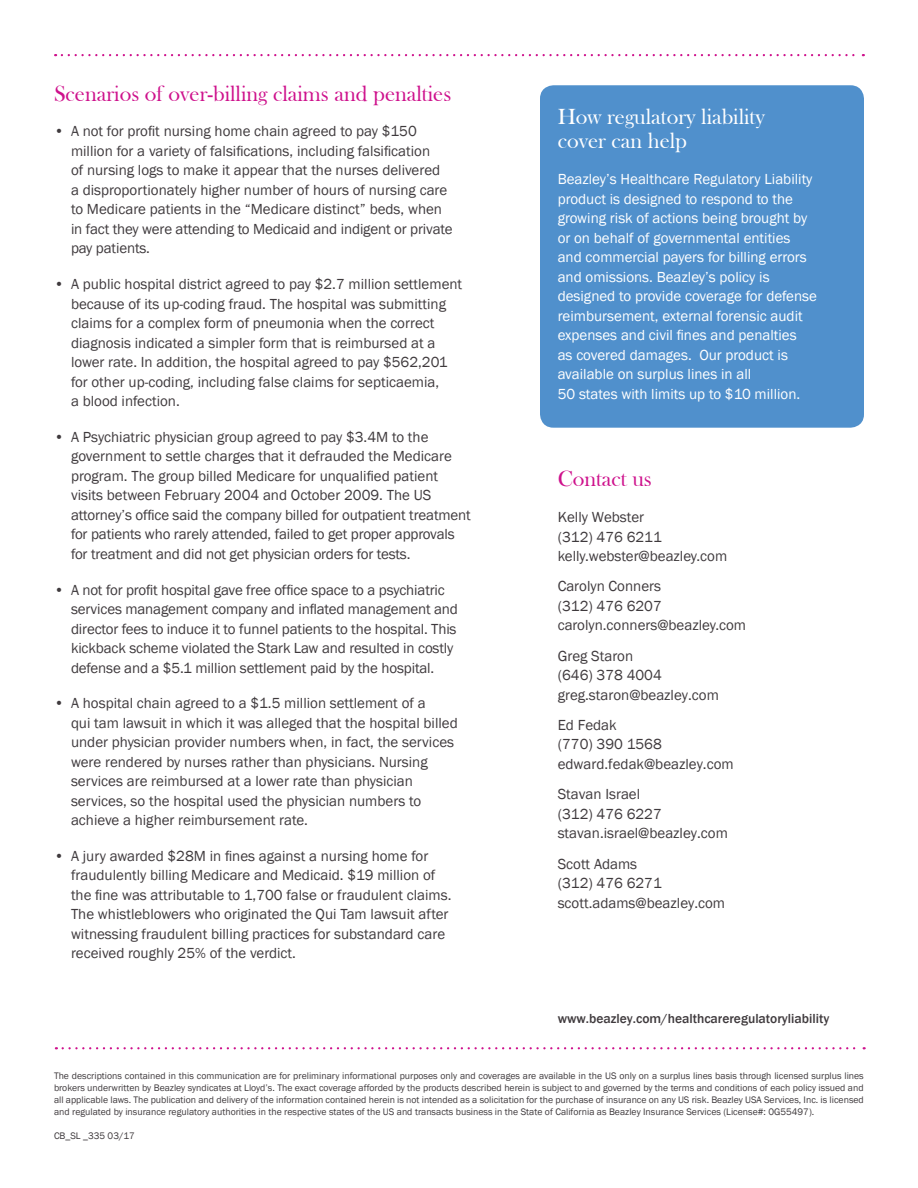
<style>
.page{position:relative;width:918px;height:1188px;background:#fff}
.page>*{position:absolute;margin:0;border:0;box-sizing:border-box;transform-origin:0 0}
.BODY{font:22.5px "Bask Old Face";color:#ce118c}
.BODY-2{font:22.5px/24px "Bask Old Face";color:#fff}
.BODY-3{font:15px/19.5px "Franklin Gothic";color:#3f3a3d}
.BODY-4{font:15px/19.5px "Franklin Gothic";color:#fff}
.BODY-5{font:500 13.5px "Franklin Gothic";color:#3f3a3d}
.front_page1{font:9.75px/12px "Franklin Gothic";color:#3f3a3d;text-align:justify}
.s1{font-weight:600}
</style>
<div class="page">
<div style="left:540px;top:85px;width:324px;height:343px;background:#5090cc;border-radius:14px"></div>
<svg style="left:62px;top:54px;width:802px;height:2px"></svg>
<svg style="left:63px;top:1047px;width:802px;height:2px"></svg>
<p class="BODY" style="left:54px;top:81px;width:399px">Scenarios of over-billing claims and penalties</p>
<p class="BODY-3" style="left:71px;top:122px;width:383px;text-indent:-17px"><span class="s1">•</span> A not for profit nursing home chain agreed to pay $150 million for a variety of falsifications, including falsification<br>of nursing logs to make it appear that the nurses delivered<br>a disproportionately higher number of hours of nursing care to Medicare patients in the “Medicare distinct” beds, when in fact they were attending to Medicaid and indigent or private pay patients.</p>
<p class="BODY-3" style="left:71px;top:275px;width:393px;text-indent:-17px"><span class="s1">•</span> A public hospital district agreed to pay $2.7 million settlement because of its up-coding fraud. The hospital was submitting claims for a complex form of pneumonia when the correct diagnosis indicated a simpler form that is reimbursed at a lower rate. In addition, the hospital agreed to pay $562,201 for other up-coding, including false claims for septicaemia,<br>a blood infection.</p>
<p class="BODY-3" style="left:71px;top:427px;width:401px;text-indent:-17px"><span class="s1">•</span> A Psychiatric physician group agreed to pay $3.4M to the government to settle charges that it defrauded the Medicare program. The group billed Medicare for unqualified patient visits between February 2004 and October 2009. The US attorney’s office said the company billed for outpatient treatment for patients who rarely attended, failed to get proper approvals for treatment and did not get physician orders for tests.</p>
<p class="BODY-3" style="left:71px;top:580px;width:389px;text-indent:-17px"><span class="s1">•</span> A not for profit hospital gave free office space to a psychiatric services management company and inflated management and director fees to induce it to funnel patients to the hospital. This kickback scheme violated the Stark Law and resulted in costly defense and a $5.1 million settlement paid by the hospital.</p>
<p class="BODY-3" style="left:71px;top:694px;width:388px;text-indent:-17px"><span class="s1">•</span> A hospital chain agreed to a $1.5 million settlement of a<br>qui tam lawsuit in which it was alleged that the hospital billed under physician provider numbers when, in fact, the services were rendered by nurses rather than physicians. Nursing services are reimbursed at a lower rate than physician services, so the hospital used the physician numbers to achieve a higher reimbursement rate.</p>
<p class="BODY-3" style="left:71px;top:847px;width:382px;text-indent:-17px"><span class="s1">•</span> A jury awarded $28M in fines against a nursing home for fraudulently billing Medicare and Medicaid. $19 million of the fine was attributable to 1,700 false or fraudulent claims.<br>The whistleblowers who originated the Qui Tam lawsuit after witnessing fraudulent billing practices for substandard care received roughly 25% of the verdict.</p>
<p class="BODY-2" style="left:558px;top:105px;width:209px">How regulatory liability cover can help</p>
<p class="BODY-4" style="left:558px;top:170px;width:261px">Beazley’s Healthcare Regulatory Liability product is designed to respond to the growing risk of actions being brought by or on behalf of governmental entities and commercial payers for billing errors and omissions. Beazley’s policy is designed to provide coverage for defense reimbursement, external forensic audit expenses and civil fines and penalties<br>as covered damages. Our product is available on surplus lines in all<br>50 states with limits up to $10 million.</p>
<p class="BODY" style="left:558px;top:467px;width:96px">Contact us</p>
<p class="BODY-3" style="left:558px;top:508px;width:171px">Kelly Webster<br>(312) 476 6211 kelly.webster@beazley.com</p>
<p class="BODY-3" style="left:558px;top:577px;width:190px">Carolyn Conners<br>(312) 476 6207 carolyn.conners@beazley.com</p>
<p class="BODY-3" style="left:558px;top:646px;width:163px">Greg Staron<br>(646) 378 4004 greg.staron@beazley.com</p>
<p class="BODY-3" style="left:558px;top:716px;width:177px">Ed Fedak<br>(770) 390 1568 edward.fedak@beazley.com</p>
<p class="BODY-3" style="left:558px;top:785px;width:172px">Stavan Israel<br>(312) 476 6227 stavan.israel@beazley.com</p>
<p class="BODY-3" style="left:558px;top:854px;width:169px">Scott Adams<br>(312) 476 6271 scott.adams@beazley.com</p>
<p class="BODY-5" style="left:558px;top:1010px;width:273px">www.beazley.com/healthcareregulatoryliability</p>
<p class="front_page1" style="left:54px;top:1070px;width:811px">The descriptions contained in this communication are for preliminary informational purposes only and coverages are available in the US only on a surplus lines basis through licensed surplus lines brokers underwritten by Beazley syndicates at Lloyd’s. The exact coverage afforded by the products described herein is subject to and governed by the terms and conditions of each policy issued and all applicable laws. The publication and delivery of the information contained herein is not intended as a solicitation for the purchase of insurance on any US risk. Beazley USA Services, Inc. is licensed and regulated by insurance regulatory authorities in the respective states of the US and transacts business in the State of California as Beazley Insurance Services (License#: 0G55497).</p>
<p class="front_page1" style="left:54px;top:1130px;width:82px">CB_SL _335 03/17</p>
</div>
